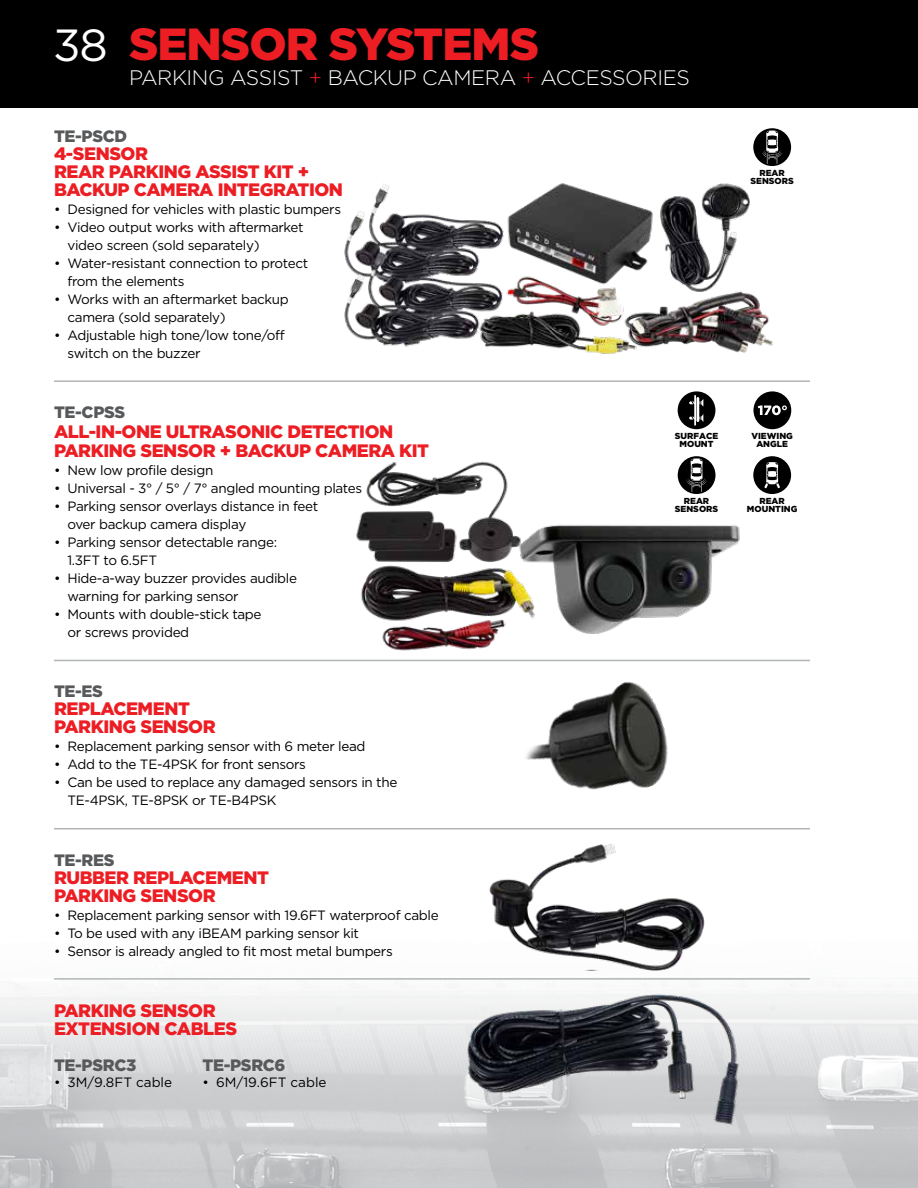
<style>
.page{position:relative;width:918px;height:1188px;background:#fff}
.page>*{position:absolute;margin:0;border:0;box-sizing:border-box;transform-origin:0 0}
.t1{font:900 45px "Gotham HTF";letter-spacing:-.02em;color:#ed1d24}
.t2{font:300 21px "Gotham";letter-spacing:-.02em;color:#fff}
.t3{font:900 18px/18px "Gotham HTF";letter-spacing:-.025em;color:#ed1d24}
.t4{font:900 16.5px "Gotham HTF";letter-spacing:-.02em;color:#58595b}
.t5{font:13.5px/18px "Gotham HTF";letter-spacing:-.025em;color:#000}
.t6{font:13.5px/18px "Gotham";letter-spacing:-.025em;color:#000}
.t7{font:13.5px "Gotham";color:#000}
.t8{font:900 8.7px/7.5px "Gotham HTF";color:#000;text-align:center}
.s1{font-weight:400;color:#fff}
.s2{color:#ed1d24}
</style>
<div class="page">
<img style="left:0;top:829px;width:918px;height:359px">
<div style="left:0;top:0;width:918px;height:108px;background:#000"></div>
<hr style="left:54px;top:380px;width:756px;height:2px;background:#b1b4b6">
<img style="left:356px;top:461px;width:159px;height:190px">
<img style="left:515px;top:524px;width:225px;height:109px">
<img style="left:344px;top:183px;width:429px;height:171px">
<hr style="left:54px;top:660px;width:756px;height:1px;background:#b1b4b6">
<img style="left:526px;top:681px;width:142px;height:109px">
<hr style="left:54px;top:978px;width:756px;height:2px;background:#b1b4b6">
<img style="left:466px;top:994px;width:274px;height:133px">
<hr style="left:54px;top:828px;width:756px;height:1px;background:#b1b4b6">
<div style="left:753px;top:128px;width:38px;height:38px;background:#000;border-radius:50%"></div>
<svg style="left:762px;top:130px;width:21px;height:34px"></svg>
<div style="left:678px;top:391px;width:37px;height:38px;background:#000;border-radius:50%"></div>
<svg style="left:689px;top:395px;width:14px;height:30px"></svg>
<div style="left:678px;top:456px;width:38px;height:38px;background:#000;border-radius:50%"></div>
<svg style="left:686px;top:458px;width:21px;height:34px"></svg>
<div style="left:753px;top:456px;width:38px;height:38px;background:#000;border-radius:50%"></div>
<svg style="left:764px;top:462px;width:16px;height:26px"></svg>
<div style="left:753px;top:391px;width:38px;height:38px;background:#000;border-radius:50%"></div>
<svg style="left:758px;top:405px;width:29px;height:10px"></svg>
<img style="left:490px;top:844px;width:214px;height:126px">
<h1 class="t1" style="left:53px;top:18px;width:487px"><span class="s1">38</span> SENSOR SYSTEMS</h1>
<h2 class="t2" style="left:129px;top:66px;width:562px">PARKING ASSIST <span class="s2">+</span> BACKUP CAMERA <span class="s2">+</span> ACCESSORIES</h2>
<p class="t4" style="left:54px;top:126px;width:75px">TE-PSCD</p>
<h3 class="t3" style="left:54px;top:144px;width:291px">4-SENSOR<br>REAR PARKING ASSIST KIT +<br>BACKUP CAMERA INTEGRATION</h3>
<p class="t5" style="left:54px;top:200px;width:289px">• Designed for vehicles with plastic bumpers</p>
<p class="t5" style="left:68px;top:218px;width:238px;text-indent:-14px">• Video output works with aftermarket video screen (sold separately)</p>
<p class="t5" style="left:68px;top:254px;width:242px;text-indent:-14px">• Water-resistant connection to protect from the elements</p>
<p class="t5" style="left:68px;top:290px;width:223px;text-indent:-14px">• Works with an aftermarket backup camera (sold separately)</p>
<p class="t5" style="left:68px;top:326px;width:219px;text-indent:-14px">• Adjustable high tone/low tone/off switch on the buzzer</p>
<p class="t8" style="left:751px;top:169px;width:45px">REAR<br>SENSORS</p>
<p class="t4" style="left:54px;top:403px;width:73px">TE-CPSS</p>
<h3 class="t3" style="left:54px;top:421px;width:377px;line-height:19.5px">ALL-IN-ONE ULTRASONIC DETECTION<br>PARKING SENSOR + BACKUP CAMERA KIT</h3>
<p class="t5" style="left:54px;top:461px;width:161px">• New low profile design</p>
<p class="t5" style="left:54px;top:479px;width:310px">• Universal - 3° / 5° / 7° angled mounting plates</p>
<p class="t5" style="left:68px;top:497px;width:252px;text-indent:-14px">• Parking sensor overlays distance in feet over backup camera display</p>
<p class="t5" style="left:68px;top:533px;width:211px;text-indent:-14px">• Parking sensor detectable range:<br>1.3FT to 6.5FT</p>
<p class="t5" style="left:68px;top:569px;width:231px;text-indent:-14px">• Hide-a-way buzzer provides audible warning for parking sensor</p>
<p class="t5" style="left:68px;top:605px;width:196px;text-indent:-14px">• Mounts with double-stick tape or screws provided</p>
<p class="t4" style="left:54px;top:682px;width:51px">TE-ES</p>
<h3 class="t3" style="left:54px;top:700px;width:163px">REPLACEMENT<br>PARKING SENSOR</h3>
<p class="t6" style="left:54px;top:737px;width:313px">• Replacement parking sensor with 6 meter lead</p>
<p class="t6" style="left:54px;top:755px;width:253px">• Add to the TE-4PSK for front sensors</p>
<p class="t6" style="left:68px;top:773px;width:331px;text-indent:-14px">• Can be used to replace any damaged sensors in the<br>TE-4PSK, TE-8PSK or TE-B4PSK</p>
<p class="t4" style="left:54px;top:850px;width:62px">TE-RES</p>
<h3 class="t3" style="left:54px;top:868px;width:217px">RUBBER REPLACEMENT<br>PARKING SENSOR</h3>
<p class="t5" style="left:54px;top:906px;width:386px">• Replacement parking sensor with 19.6FT waterproof cable</p>
<p class="t5" style="left:54px;top:924px;width:307px">• To be used with any iBEAM parking sensor kit</p>
<p class="t5" style="left:54px;top:942px;width:340px">• Sensor is already angled to fit most metal bumpers</p>
<h3 class="t3" style="left:54px;top:1001px;width:185px">PARKING SENSOR<br>EXTENSION CABLES</h3>
<p class="t4" style="left:54px;top:1056px;width:84px">TE-PSRC3</p>
<p class="t4" style="left:202px;top:1056px;width:85px">TE-PSRC6</p>
<p class="t7" style="left:54px;top:1075px;width:120px">• 3M/9.8FT cable</p>
<p class="t7" style="left:202px;top:1075px;width:126px">• 6M/19.6FT cable</p>
<p class="t8" style="left:675px;top:432px;width:45px">SURFACE<br>MOUNT</p>
<p class="t8" style="left:751px;top:432px;width:43px">VIEWING<br>ANGLE</p>
<p class="t8" style="left:675px;top:497px;width:45px">REAR<br>SENSORS</p>
<p class="t8" style="left:747px;top:497px;width:52px">REAR<br>MOUNTING</p>
</div>
